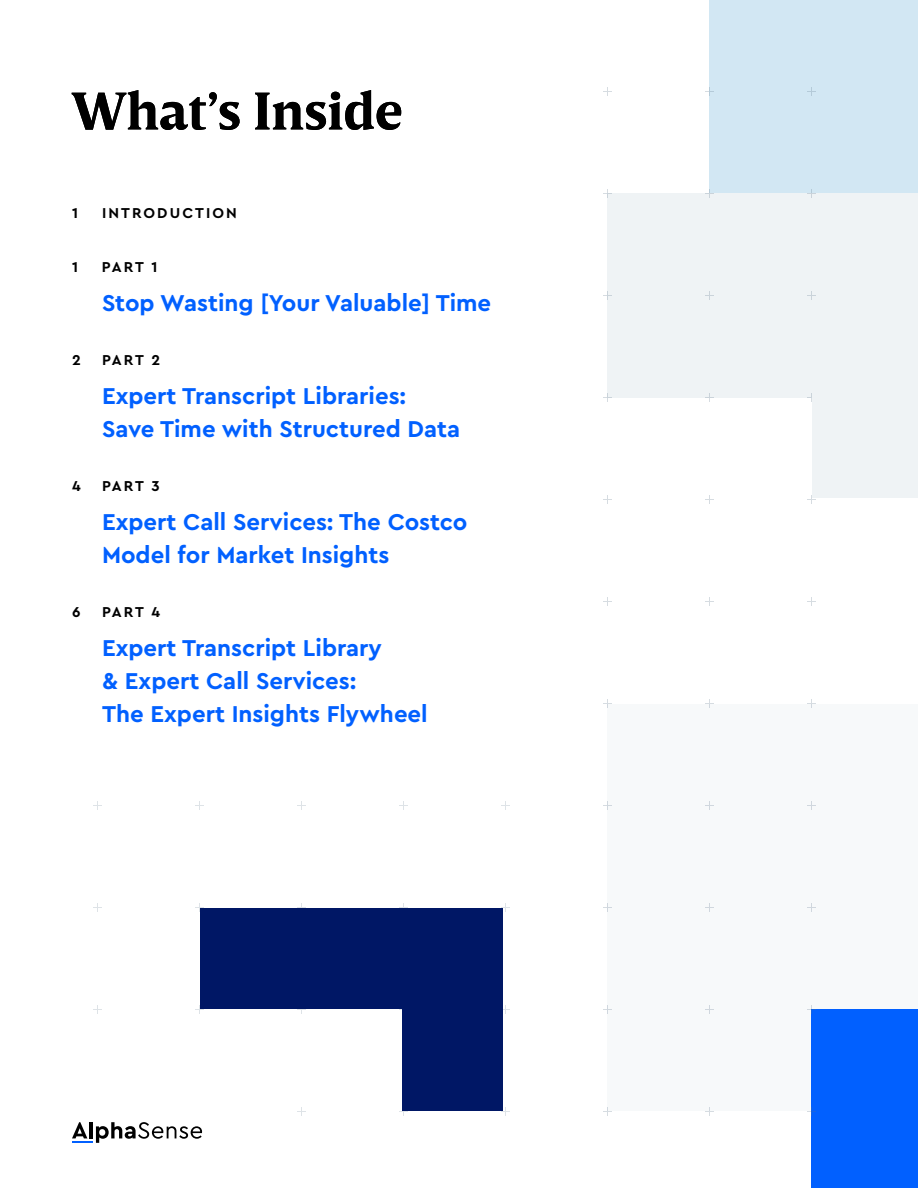
<style>
.page{position:relative;width:918px;height:1188px;background:#fff}
.page>*{position:absolute;margin:0;border:0;box-sizing:border-box;transform-origin:0 0}
.t1{font:700 54px "Breve Text";color:#000}
.t2{font:700 24px/33px "Cera Pro";color:#0160ff}
.t3{font:700 15px "Cera Pro";letter-spacing:.14em;color:#000}
</style>
<div class="page">
<hr style="left:89px;top:1122px;width:4px;height:16px;background:#000">
<svg style="left:96px;top:1122px;width:106px;height:21px"></svg>
<svg style="left:72px;top:1122px;width:15px;height:16px"></svg>
<hr style="left:72px;top:1141px;width:21px;height:2px;background:#0160ff">
<div style="left:710px;top:0;width:208px;height:194px;background:#d2e7f3"></div>
<div style="left:608px;top:194px;width:310px;height:204px;background:#eff3f5"></div>
<div style="left:608px;top:704px;width:310px;height:406px;background:#f7f9fa"></div>
<div style="left:812px;top:1009px;width:106px;height:179px;background:#0160ff"></div>
<svg style="left:807px;top:291px;width:9px;height:9px"></svg>
<svg style="left:807px;top:189px;width:9px;height:9px"></svg>
<svg style="left:807px;top:87px;width:9px;height:9px"></svg>
<svg style="left:705px;top:189px;width:9px;height:9px"></svg>
<svg style="left:705px;top:87px;width:9px;height:9px"></svg>
<svg style="left:603px;top:87px;width:9px;height:9px"></svg>
<svg style="left:807px;top:393px;width:6px;height:9px"></svg>
<svg style="left:807px;top:495px;width:9px;height:9px"></svg>
<svg style="left:807px;top:597px;width:9px;height:9px"></svg>
<svg style="left:807px;top:699px;width:9px;height:9px"></svg>
<svg style="left:807px;top:801px;width:9px;height:9px"></svg>
<svg style="left:807px;top:903px;width:9px;height:9px"></svg>
<svg style="left:807px;top:1005px;width:9px;height:9px"></svg>
<svg style="left:807px;top:1107px;width:9px;height:9px"></svg>
<svg style="left:705px;top:495px;width:9px;height:9px"></svg>
<svg style="left:705px;top:393px;width:9px;height:9px"></svg>
<svg style="left:705px;top:291px;width:9px;height:9px"></svg>
<svg style="left:705px;top:597px;width:9px;height:9px"></svg>
<svg style="left:705px;top:699px;width:9px;height:9px"></svg>
<svg style="left:705px;top:801px;width:9px;height:9px"></svg>
<svg style="left:705px;top:903px;width:9px;height:9px"></svg>
<svg style="left:705px;top:1005px;width:9px;height:9px"></svg>
<svg style="left:705px;top:1107px;width:9px;height:9px"></svg>
<svg style="left:603px;top:495px;width:9px;height:9px"></svg>
<svg style="left:603px;top:393px;width:9px;height:9px"></svg>
<svg style="left:603px;top:291px;width:9px;height:9px"></svg>
<svg style="left:603px;top:189px;width:9px;height:9px"></svg>
<svg style="left:603px;top:597px;width:9px;height:9px"></svg>
<svg style="left:603px;top:699px;width:9px;height:9px"></svg>
<svg style="left:603px;top:801px;width:9px;height:9px"></svg>
<svg style="left:603px;top:903px;width:9px;height:9px"></svg>
<svg style="left:603px;top:1005px;width:9px;height:9px"></svg>
<svg style="left:603px;top:1107px;width:9px;height:9px"></svg>
<div style="left:813px;top:395px;width:105px;height:103px;background:#eff3f5"></div>
<svg style="left:503px;top:1005px;width:7px;height:9px"></svg>
<svg style="left:297px;top:1009px;width:9px;height:5px"></svg>
<svg style="left:195px;top:1005px;width:9px;height:9px"></svg>
<svg style="left:93px;top:1005px;width:9px;height:9px"></svg>
<svg style="left:501px;top:903px;width:9px;height:9px"></svg>
<svg style="left:501px;top:802px;width:9px;height:8px"></svg>
<svg style="left:399px;top:903px;width:9px;height:5px"></svg>
<svg style="left:399px;top:802px;width:9px;height:8px"></svg>
<svg style="left:297px;top:903px;width:9px;height:5px"></svg>
<svg style="left:297px;top:802px;width:9px;height:8px"></svg>
<svg style="left:195px;top:903px;width:9px;height:9px"></svg>
<svg style="left:195px;top:802px;width:9px;height:8px"></svg>
<svg style="left:93px;top:903px;width:9px;height:9px"></svg>
<svg style="left:93px;top:802px;width:9px;height:8px"></svg>
<svg style="left:501px;top:1107px;width:9px;height:9px"></svg>
<svg style="left:399px;top:1111px;width:9px;height:5px"></svg>
<svg style="left:297px;top:1107px;width:9px;height:9px"></svg>
<div style="left:200px;top:908px;width:202px;height:101px;background:#001765"></div>
<div style="left:402px;top:908px;width:101px;height:203px;background:#001765"></div>
<h1 class="t1" style="left:72px;top:88px;width:332px">What’s Inside</h1>
<p class="t3" style="left:72px;top:206px;width:8px">1</p>
<p class="t3" style="left:102px;top:206px;width:136px">INTRODUCTION</p>
<p class="t3" style="left:72px;top:260px;width:8px">1</p>
<p class="t3" style="left:102px;top:260px;width:57px">PART 1</p>
<p class="t2" style="left:102px;top:288px;width:391px">Stop Wasting [Your Valuable] Time</p>
<p class="t3" style="left:72px;top:353px;width:10px">2</p>
<p class="t3" style="left:102px;top:353px;width:60px">PART 2</p>
<p class="t2" style="left:102px;top:381px;width:360px">Expert Transcript Libraries:<br>Save Time with Structured Data</p>
<p class="t3" style="left:72px;top:479px;width:10px">4</p>
<p class="t3" style="left:102px;top:479px;width:59px">PART 3</p>
<p class="t2" style="left:102px;top:507px;width:367px">Expert Call Services: The Costco<br>Model for Market Insights</p>
<p class="t3" style="left:72px;top:605px;width:10px">6</p>
<p class="t3" style="left:102px;top:605px;width:60px">PART 4</p>
<p class="t2" style="left:102px;top:633px;width:327px">Expert Transcript Library<br>&amp; Expert Call Services:<br>The Expert Insights Flywheel</p>
</div>
